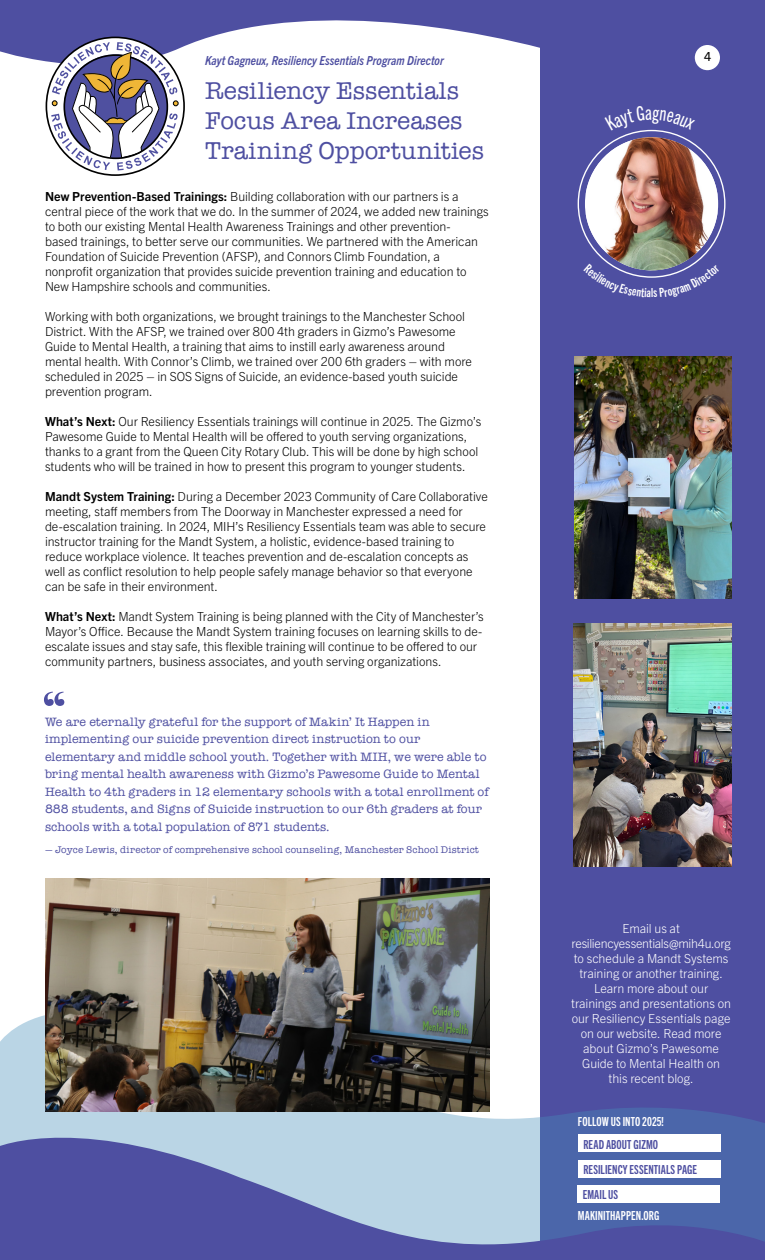
<style>
.page{position:relative;width:765px;height:1260px;background:#fff}
.page>*{position:absolute;margin:0;border:0;box-sizing:border-box;transform-origin:0 0}
.t1{font:500 75px "Big Caslon";color:#4e4fa1}
.t2{font:25px/30px "American Typewriter";letter-spacing:.005em;color:#4e4fa1}
.t3{font:300 12.5px/15px "Trade Gothic Next LT Pro";letter-spacing:-.005em;color:#000}
.t4{font:12.5px/17.5px "American Typewriter";letter-spacing:.005em;color:#4e4fa1}
.t5{font:300 12.5px/15px "Trade Gothic Next LT Pro";letter-spacing:-.005em;color:#fff;text-align:center}
.t6{font:italic 700 condensed 12.5px "Trade Gothic Next LT Pro";letter-spacing:.005em;color:#4e4fa1}
.t7{font:12.5px/25.2px "Trade Gothic Next LT Pro Bd Cm";letter-spacing:.005em;color:#4e4fa1}
.t8{font:12.5px "Trade Gothic Next LT Pro Bd Cm";letter-spacing:.005em;color:#fff}
.t9{font:12.5px "Trade Gothic Next LT Pro";color:#000}
.t10{font:10px "American Typewriter";letter-spacing:.015em;color:#4e4fa1}
.s1{font-weight:700}
</style>
<div class="page">
<div style="left:540px;top:0;width:225px;height:1260px;background:#4e4fa1"></div>
<svg style="left:0;top:0;width:720px;height:71px;fill:#4e4fa1"></svg>
<svg style="left:0;top:1015px;width:732px;height:101px"></svg>
<svg style="left:0;top:1116px;width:765px;height:144px;background:#7787bd"></svg>
<svg style="left:45px;top:36px;width:140px;height:140px"></svg>
<div style="left:578px;top:1134px;width:142px;height:18px;background:#fff"></div>
<div style="left:578px;top:1160px;width:142px;height:18px;background:#fff"></div>
<img style="left:586px;top:137px;width:131px;height:127px">
<img style="left:45px;top:878px;width:445px;height:233px">
<img style="left:574px;top:624px;width:157px;height:242px">
<img style="left:574px;top:356px;width:158px;height:243px">
<div style="left:577px;top:1185px;width:143px;height:18px;background:#fff"></div>
<div style="left:695px;top:45px;width:25px;height:25px;background:#fff;border-radius:50%"></div>
<svg style="left:639px;top:129px;width:25px;height:2px"></svg>
<svg style="left:609px;top:264px;width:86px;height:14px"></svg>
<p class="t6" style="left:205px;top:52px;width:240px">Kayt Gagneux, Resiliency Essentials Program Director</p>
<h2 class="t2" style="left:205px;top:75px;width:280px">Resiliency Essentials<br>Focus Area Increases<br>Training Opportunities</h2>
<p class="t3" style="left:45px;top:188px;width:445px"><span class="s1">New Prevention-Based Trainings:</span> Building collaboration with our partners is a central piece of the work that we do. In the summer of 2024, we added new trainings to both our existing Mental Health Awareness Trainings and other prevention-<br>based trainings, to better serve our communities. We partnered with the American Foundation of Suicide Prevention (AFSP), and Connors Climb Foundation, a nonprofit organization that provides suicide prevention training and education to New Hampshire schools and communities.</p>
<p class="t3" style="left:45px;top:308px;width:429px">Working with both organizations, we brought trainings to the Manchester School District. With the AFSP, we trained over 800 4th graders in Gizmo’s Pawesome Guide to Mental Health, a training that aims to instill early awareness around mental health. With Connor’s Climb, we trained over 200 6th graders – with more scheduled in 2025 – in SOS Signs of Suicide, an evidence-based youth suicide prevention program.</p>
<p class="t3" style="left:45px;top:413px;width:438px"><span class="s1">What’s Next:</span> Our Resiliency Essentials trainings will continue in 2025. The Gizmo’s Pawesome Guide to Mental Health will be offered to youth serving organizations, thanks to a grant from the Queen City Rotary Club. This will be done by high school students who will be trained in how to present this program to younger students.</p>
<p class="t3" style="left:45px;top:488px;width:444px"><span class="s1">Mandt System Training:</span> During a December 2023 Community of Care Collaborative meeting, staff members from The Doorway in Manchester expressed a need for de-escalation training. In 2024, MIH’s Resiliency Essentials team was able to secure instructor training for the Mandt System, a holistic, evidence-based training to reduce workplace violence. It teaches prevention and de-escalation concepts as well as conflict resolution to help people safely manage behavior so that everyone can be safe in their environment.</p>
<p class="t3" style="left:45px;top:608px;width:440px"><span class="s1">What’s Next:</span> Mandt System Training is being planned with the City of Manchester’s Mayor’s Office. Because the Mandt System training focuses on learning skills to de&shy;escalate issues and stay safe, this flexible training will continue to be offered to our community partners, business associates, and youth serving organizations.</p>
<h1 class="t1" style="left:45px;top:658px;width:22px">“</h1>
<p class="t4" style="left:45px;top:712px;width:445px">We are eternally grateful for the support of Makin’ It Happen in implementing our suicide prevention direct instruction to our elementary and middle school youth. Together with MIH, we were able to bring mental health awareness with Gizmo’s Pawesome Guide to Mental Health to 4th graders in 12 elementary schools with a total enrollment of 888 students, and Signs of Suicide instruction to our 6th graders at four schools with a total population of 871 students.</p>
<p class="t10" style="left:45px;top:842px;width:435px">— Joyce Lewis, director of comprehensive school counseling, Manchester School District</p>
<p class="t9" style="left:704px;top:48px;width:9px">4</p>
<p class="t5" style="left:571px;top:920px;width:161px">Email us at resiliencyessentials@mih4u.org to schedule a Mandt Systems training or another training.<br>Learn more about our trainings and presentations on our Resiliency Essentials page on our website. Read more about Gizmo’s Pawesome<br>Guide to Mental Health on this recent blog.</p>
<p class="t8" style="left:578px;top:1114px;width:88px">FOLLOW US INTO 2025!</p>
<p class="t7" style="left:583px;top:1131px;width:115px">READ ABOUT GIZMO<br>RESILIENCY ESSENTIALS PAGE</p>
<p class="t8" style="left:578px;top:1207px;width:83px">MAKINITHAPPEN.ORG</p>
<p class="t7" style="left:583px;top:1181px;width:37px">EMAIL US</p>
</div>
